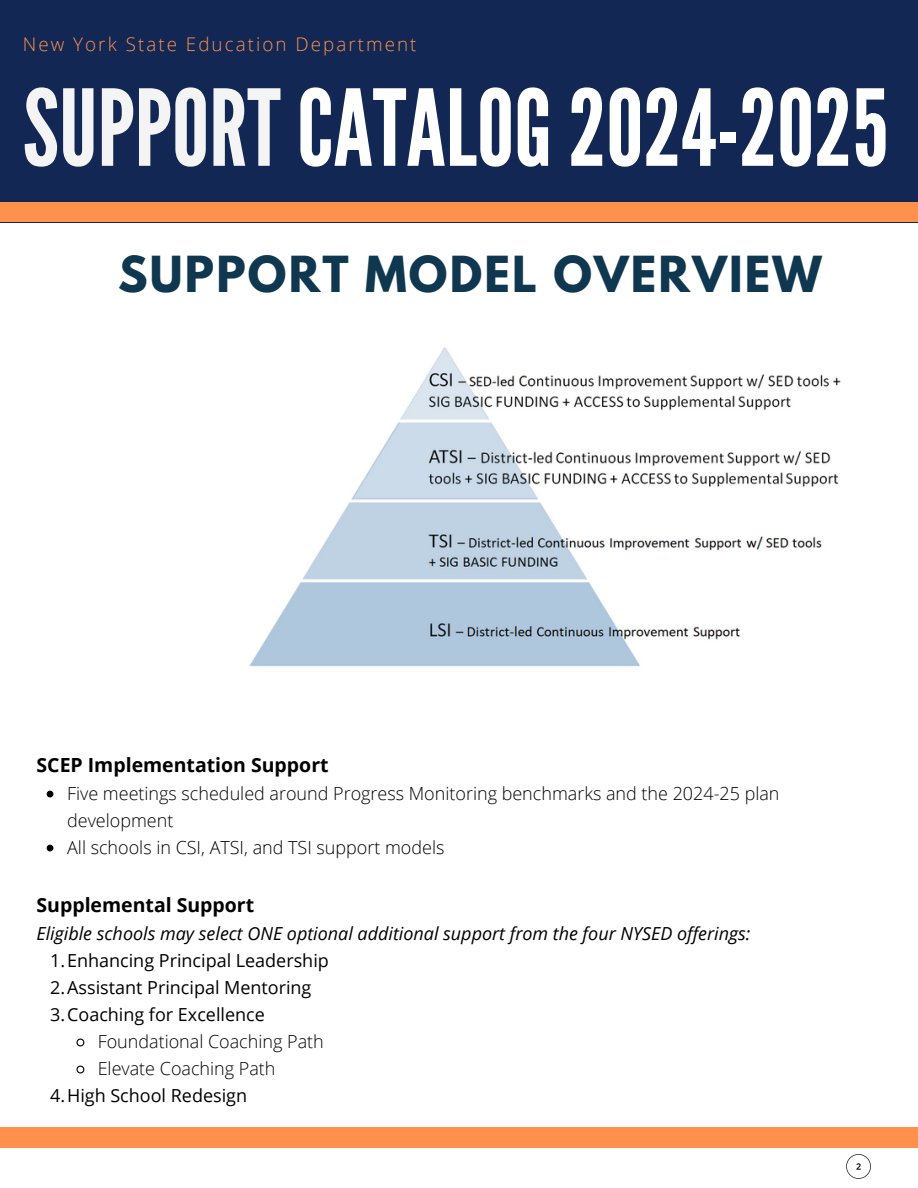
<style>
.page{position:relative;width:918px;height:1188px;background:#fff}
.page>*{position:absolute;margin:0;border:0;box-sizing:border-box;transform-origin:0 0}
.t1{font:105.45px "League Gothic";color:#fff}
.t2{font:700 43.95px "League Spartan";letter-spacing:.05em;color:#0f3750}
.t3{font:700 19.5px "Open Sans";color:#000}
.t4{font:300 18.75px "Open Sans";letter-spacing:.11em;color:#ff914d}
.t5{font:300 18px/27px "Open Sans";color:#000}
.t6{font:18px "Open Sans";color:#000}
.t7{font:italic 18px "Open Sans";color:#000}
.s1{color:#f4f4f4}
</style>
<div class="page">
<div style="left:0;top:0;width:918px;height:222px;background:#122754"></div>
<div style="left:0;top:202px;width:918px;height:21px;background:#ff914d"></div>
<svg style="left:76px;top:1038px;width:9px;height:9px"></svg>
<svg style="left:76px;top:1065px;width:9px;height:9px"></svg>
<div style="left:0;top:1127px;width:918px;height:20px;background:#ff914d"></div>
<img style="left:249px;top:347px;width:592px;height:320px">
<svg style="left:846px;top:1154px;width:25px;height:25px"></svg>
<svg style="left:47px;top:791px;width:6px;height:6px"></svg>
<svg style="left:47px;top:845px;width:6px;height:6px"></svg>
<p class="t4" style="left:23px;top:31px;width:395px">New York State Education Department</p>
<p class="t1" style="left:23px;top:67px;width:867px"><span class="s1">SUPPORT</span> CATALOG 2024-2025</p>
<p class="t2" style="left:118px;top:253px;width:705px">SUPPORT MODEL OVERVIEW</p>
<p class="t3" style="left:37px;top:751px;width:294px">SCEP Implementation Support</p>
<p class="t5" style="left:67px;top:779px;width:714px">Five meetings scheduled around Progress Monitoring benchmarks and the 2024-25 plan development</p>
<p class="t5" style="left:67px;top:833px;width:379px">All schools in CSI, ATSI, and TSI support models</p>
<p class="t3" style="left:37px;top:891px;width:219px">Supplemental Support</p>
<p class="t7" style="left:37px;top:921px;width:715px">Eligible schools may select ONE optional additional support from the four NYSED offerings:</p>
<p class="t6" style="left:50px;top:948px;width:280px">1.Enhancing Principal Leadership</p>
<h1 class="t6" style="left:50px;top:975px;width:263px">2.Assistant Principal Mentoring</h1>
<p class="t6" style="left:50px;top:1002px;width:216px">3.Coaching for Excellence</p>
<h2 class="t5" style="left:98px;top:1028px;width:228px">Foundational Coaching Path</h2>
<p class="t5" style="left:98px;top:1055px;width:179px">Elevate Coaching Path</p>
<p class="t6" style="left:50px;top:1083px;width:198px">4.High School Redesign</p>
</div>
